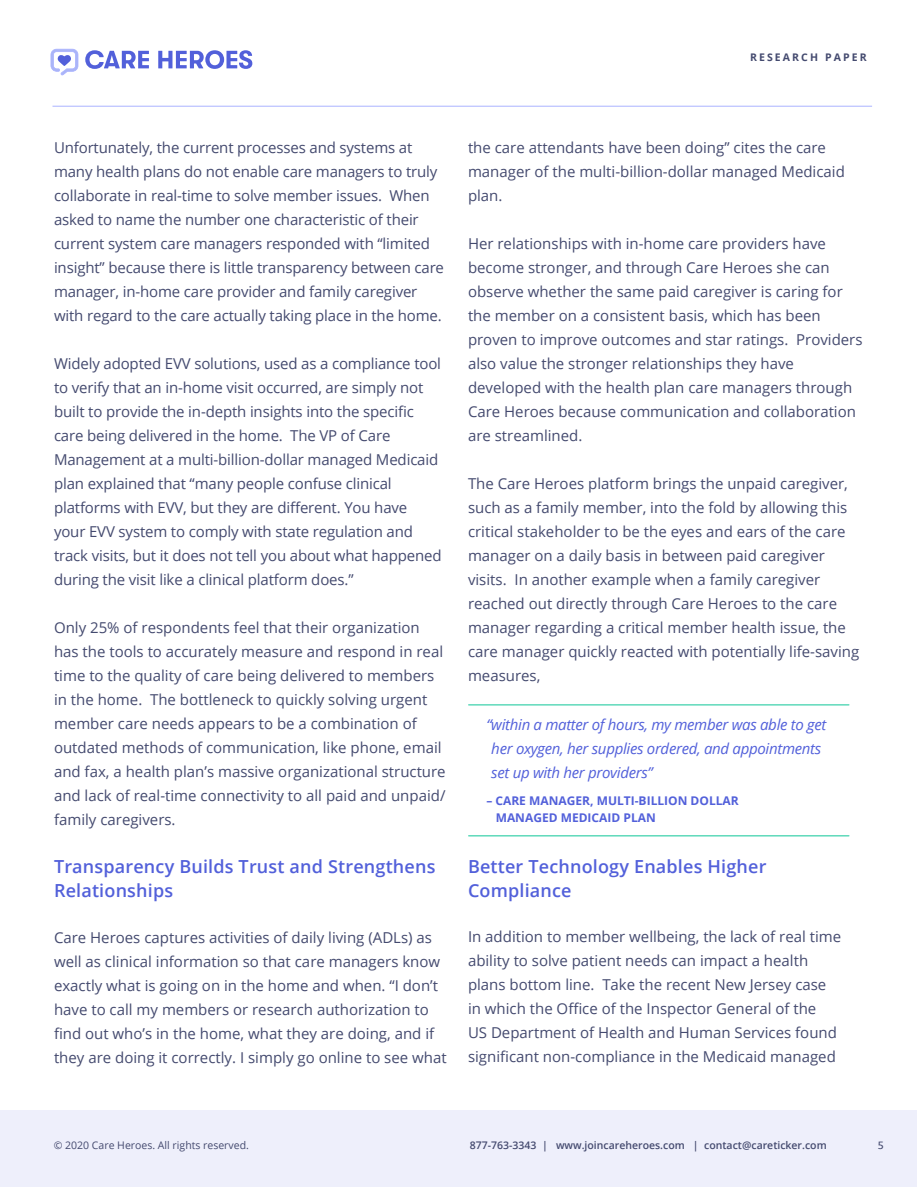
<style>
.page{position:relative;width:918px;height:1188px;background:#fff}
.page>*{position:absolute;margin:0;border:0;box-sizing:border-box;transform-origin:0 0}
.t1{font:600 18px/24px "Open Sans";letter-spacing:.01em;color:#5260da}
.t2{font:17.7px "Open Sans";color:#444a6f}
.t3{font:17.7px "Bitter";color:#444a6f}
.t4{font:15px/24px "Open Sans";color:#444a6f}
.t5{font:italic 15px/24px "Open Sans";letter-spacing:-.02em;color:#5260da}
.t6{font:700 12px/16.5px "Open Sans";color:#5260da}
.t7{font:600 10.5px "Open Sans";color:#444a6f}
.t8{font:10.5px "Open Sans";color:#444a6f}
.t9{font:700 10.5px "Open Sans";letter-spacing:.2em;color:#444a6f}
.t10{font:10.5px "Bitter";color:#444a6f}
.t11{font:7.35px "Open Sans";color:#444a6f}
.t12{font:5.85px "Open Sans";color:#444a6f}
.s1{font-weight:600}
</style>
<div class="page">
<div style="left:1px;top:1111px;width:916px;height:76px;background:#eeeffb"></div>
<svg style="left:85px;top:50px;width:64px;height:19px"></svg>
<svg style="left:158px;top:50px;width:94px;height:19px"></svg>
<svg style="left:51px;top:49px;width:27px;height:26px"></svg>
<hr style="left:52px;top:106px;width:820px;height:1px;background:#aab3ff">
<hr style="left:469px;top:704px;width:380px;height:2px;background:#5ed9ba">
<hr style="left:469px;top:835px;width:380px;height:2px;background:#5ed9ba">
<p class="t9" style="left:750px;top:50px;width:118px">RESEARCH PAPER</p>
<p class="t4" style="left:54px;top:135px;width:392px">Unfortunately, the current processes and systems at many health plans do not enable care managers to truly collaborate in real-time to solve member issues. When asked to name the number one characteristic of their current system care managers responded with “limited insight” because there is little transparency between care manager, in-home care provider and family caregiver with regard to the care actually taking place in the home.</p>
<p class="t4" style="left:54px;top:351px;width:389px">Widely adopted EVV solutions, used as a compliance tool to verify that an in-home visit occurred, are simply not built to provide the in-depth insights into the specific care being delivered in the home. The VP of Care Management at a multi-billion-dollar managed Medicaid plan explained that “many people confuse clinical platforms with EVV, but they are different. You have your EVV system to comply with state regulation and track visits, but it does not tell you about what happened during the visit like a clinical platform does.”</p>
<p class="t4" style="left:54px;top:615px;width:393px">Only 25% of respondents feel that their organization has the tools to accurately measure and respond in real time to the quality of care being delivered to members in the home. The bottleneck to quickly solving urgent member care needs appears to be a combination of outdated methods of communication, like phone, email and fax, a health plan’s massive organizational structure and lack of real-time connectivity to all paid and unpaid/ family caregivers.</p>
<p class="t1" style="left:54px;top:854px;width:383px">Transparency Builds Trust and Strengthens<br>Relationships</p>
<p class="t4" style="left:54px;top:925px;width:394px">Care Heroes captures activities of daily living (ADLs) as well as clinical information so that care managers know exactly what is going on in the home and when. “I don’t have to call my members or research authorization to find out who’s in the home, what they are doing, and if they are doing it correctly. I simply go online to see what</p>
<p class="t4" style="left:468px;top:135px;width:378px">the care attendants have been doing” cites the care manager of the multi-billion-dollar managed Medicaid plan.</p>
<p class="t4" style="left:468px;top:231px;width:396px">Her relationships with in-home care providers have become stronger, and through Care Heroes she can observe whether the same paid caregiver is caring for the member on a consistent basis, which has been proven to improve outcomes and star ratings. Providers also value the stronger relationships they have developed with the health plan care managers through Care Heroes because communication and collaboration are streamlined.</p>
<p class="t4" style="left:468px;top:471px;width:393px">The Care Heroes platform brings the unpaid caregiver, such as a family member, into the fold by allowing this critical stakeholder to be the eyes and ears of the care manager on a daily basis in between paid caregiver visits. In another example when a family caregiver reached out directly through Care Heroes to the care manager regarding a critical member health issue, the care manager quickly reacted with potentially life-saving measures,</p>
<p class="t12" style="left:53px;top:166px;width:23px">5260DA</p>
<p class="t12" style="left:108px;top:166px;width:22px">AAB3FF</p>
<p class="t12" style="left:259px;top:166px;width:24px">4AD2AD</p>
<p class="t12" style="left:320px;top:166px;width:23px">FE7D7A</p>
<p class="t12" style="left:376px;top:166px;width:22px">F8BC32</p>
<p class="t12" style="left:189px;top:166px;width:22px">444A6F</p>
<p class="t3" style="left:53px;top:261px;width:120px">Bitter Regular</p>
<p class="t11" style="left:53px;top:288px;width:44px">Display Font</p>
<p class="t2" style="left:224px;top:259px;width:241px">Open Sans Regular <span class="s1">Semibold</span></p>
<p class="t11" style="left:224px;top:288px;width:40px">Copy Fonts</p>
<p class="t5" style="left:491px;top:713px;width:337px;text-indent:-5px">“within a matter of hours, my member was able to get her oxygen, her supplies ordered, and appointments set up with her providers”</p>
<p class="t6" style="left:496px;top:793px;width:245px;text-indent:-9px">– CARE MANAGER, MULTI-BILLION DOLLAR<br>MANAGED MEDICAID PLAN</p>
<p class="t1" style="left:468px;top:854px;width:300px">Better Technology Enables Higher<br>Compliance</p>
<p class="t4" style="left:468px;top:924px;width:375px">In addition to member wellbeing, the lack of real time ability to solve patient needs can impact a health plans bottom line. Take the recent New Jersey case in which the Office of the Inspector General of the<br>US Department of Health and Human Services found significant non-compliance in the Medicaid managed</p>
<p class="t8" style="left:54px;top:1138px;width:197px">© 2020 Care Heroes. All rights reserved.</p>
<p class="t7" style="left:470px;top:1138px;width:358px">877-763-3343 | www.joincareheroes.com | contact@careticker.com</p>
<p class="t10" style="left:878px;top:1139px;width:7px">5</p>
</div>
